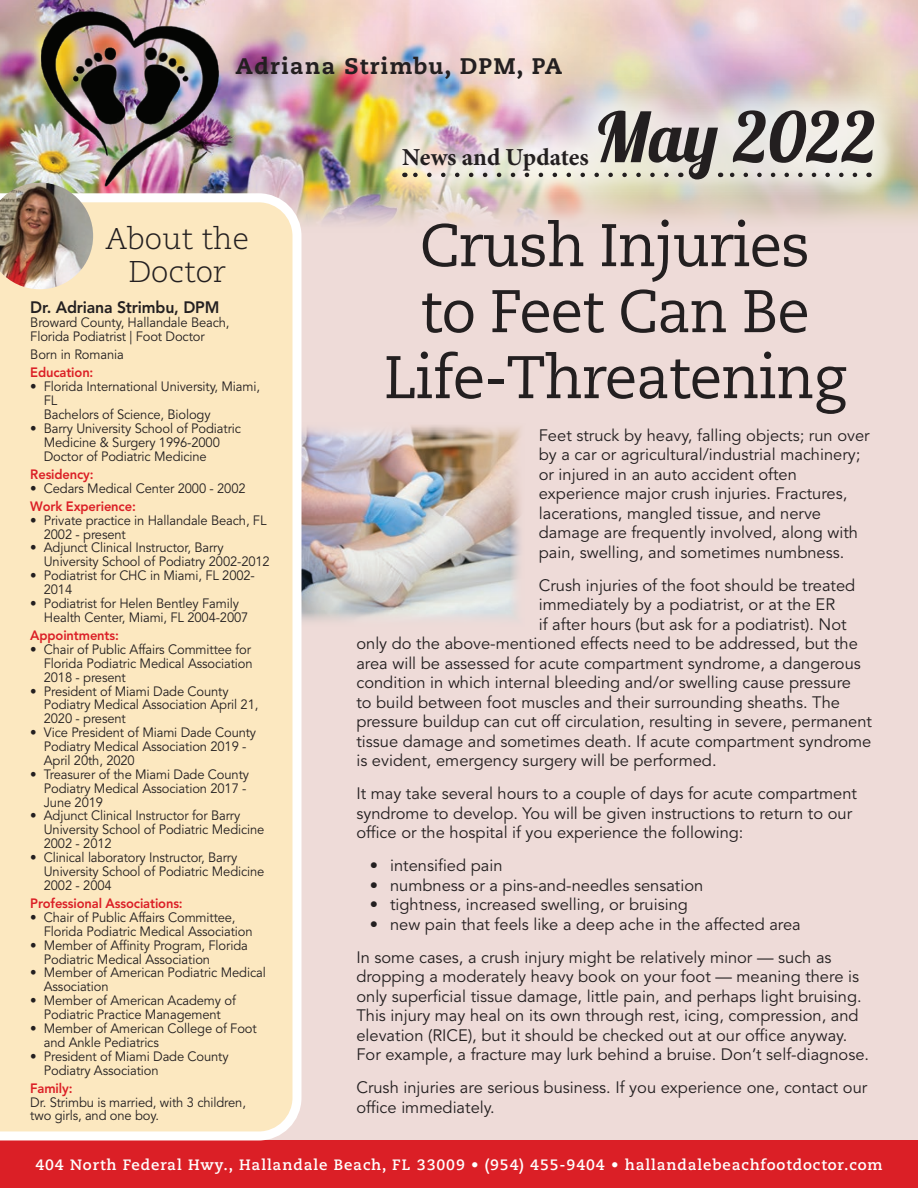
<style>
.page{position:relative;width:918px;height:1188px;background:#fff}
.page>*{position:absolute;margin:0;border:0;box-sizing:border-box;transform-origin:0 0}
.t1{font:69.15px "Lobster 1.3";color:#231f20}
.t2{font:60px/66px "Caecilia LT Std";letter-spacing:-.02em;color:#231f20;text-align:center}
.t3{font:300 30px/33px "Caecilia LT Std";color:#231f20;text-align:center}
.t4{font:700 24.45px "Minion Pro";letter-spacing:-.005em;color:#231f20}
.t5{font:800 22.5px "Caecilia LT Std";letter-spacing:.06em;color:#231f20}
.t6{font:16.5px/19.5px "Avenir LT Std";color:#231f20}
.t7{font:800 16.5px "Avenir LT Std";letter-spacing:-.01em;color:#231f20;scale:.96 1}
.t8{font:700 15px "Caecilia LT Std";letter-spacing:.06em;color:#fff}
.t9{font:13.5px/14px "Avenir LT Std";letter-spacing:-.01em;color:#231f20;scale:.96 1}
.t10{font:800 13.5px "Avenir LT Std";letter-spacing:-.01em;color:#db1f26;scale:.96 1}
</style>
<div class="page">
<div style="left:0;top:0;width:918px;height:1157px;background:#eedbd8"></div>
<img style="left:301px;top:423px;width:220px;height:204px">
<img style="left:0;top:0;width:918px;height:233px">
<div style="left:364px;top:72px;width:548px;height:146px;background:#fff;opacity:.75"></div>
<svg style="left:727px;top:173px;width:128px;height:4px"></svg>
<svg style="left:411px;top:173px;width:256px;height:4px"></svg>
<img style="left:14px;top:1px;width:231px;height:192px">
<div style="left:0;top:1140px;width:918px;height:48px;background:#db1f26"></div>
<div style="left:0;top:193px;width:301px;height:947px;background:#fce8c0"></div>
<img style="left:0;top:183px;width:93px;height:106px">
<h3 class="t5" style="left:236px;top:52px;width:328px">Adriana Strimbu, DPM, PA</h3>
<h3 class="t4" style="left:402px;top:140px;width:188px">News and Updates</h3>
<h1 class="t1" style="left:596px;top:93px;width:282px">May 2022</h1>
<h3 class="t3" style="left:105px;top:223px;width:145px">About the<br>Doctor</h3>
<p class="t7" style="left:30px;top:298px;width:198px">Dr. Adriana Strimbu, DPM</p>
<p class="t9" style="left:30px;top:316px;width:209px">Broward County, Hallandale Beach,<br>Florida Podiatrist | Foot Doctor</p>
<p class="t9" style="left:30px;top:348px;width:99px">Born in Romania</p>
<p class="t10" style="left:30px;top:365px;width:67px">Education:</p>
<p class="t9" style="left:44px;top:380px;width:227px;text-indent:-14px">• Florida International University, Miami,<br>FL<br>Bachelors of Science, Biology</p>
<p class="t9" style="left:44px;top:422px;width:207px;text-indent:-14px">• Barry University School of Podiatric<br>Medicine &amp; Surgery 1996-2000<br>Doctor of Podiatric Medicine</p>
<p class="t10" style="left:30px;top:466px;width:68px">Residency:</p>
<p class="t9" style="left:30px;top:481px;width:226px">• Cedars Medical Center 2000 - 2002</p>
<p class="t10" style="left:30px;top:498px;width:111px">Work Experience:</p>
<p class="t9" style="left:44px;top:513px;width:233px;text-indent:-14px">• Private practice in Hallandale Beach, FL<br>2002 - present</p>
<p class="t9" style="left:44px;top:541px;width:237px;text-indent:-14px">• Adjunct Clinical Instructor, Barry<br>University School of Podiatry 2002-2012</p>
<p class="t9" style="left:44px;top:569px;width:221px;text-indent:-14px">• Podiatrist for CHC in Miami, FL 2002-<br>2014</p>
<p class="t9" style="left:44px;top:597px;width:215px;text-indent:-14px">• Podiatrist for Helen Bentley Family<br>Health Center, Miami, FL 2004-2007</p>
<p class="t10" style="left:30px;top:627px;width:94px">Appointments:</p>
<p class="t9" style="left:44px;top:643px;width:219px;text-indent:-14px">• Chair of Public Affairs Committee for<br>Florida Podiatric Medical Association<br>2018 - present</p>
<p class="t9" style="left:44px;top:684px;width:225px;text-indent:-14px">• President of Miami Dade County<br>Podiatry Medical Association April 21,<br>2020 - present</p>
<p class="t9" style="left:44px;top:726px;width:223px;text-indent:-14px">• Vice President of Miami Dade County<br>Podiatry Medical Association 2019 -<br>April 20th, 2020</p>
<p class="t9" style="left:44px;top:768px;width:215px;text-indent:-14px">• Treasurer of the Miami Dade County<br>Podiatry Medical Association 2017 -<br>June 2019</p>
<p class="t9" style="left:44px;top:809px;width:231px;text-indent:-14px">• Adjunct Clinical Instructor for Barry<br>University School of Podiatric Medicine<br>2002 - 2012</p>
<p class="t9" style="left:44px;top:851px;width:231px;text-indent:-14px">• Clinical laboratory Instructor, Barry<br>University School of Podiatric Medicine<br>2002 - 2004</p>
<p class="t10" style="left:30px;top:895px;width:160px">Professional Associations:</p>
<p class="t9" style="left:44px;top:911px;width:219px;text-indent:-14px">• Chair of Public Affairs Committee,<br>Florida Podiatric Medical Association</p>
<p class="t9" style="left:44px;top:938px;width:214px;text-indent:-14px">• Member of Affinity Program, Florida<br>Podiatric Medical Association</p>
<p class="t9" style="left:44px;top:966px;width:233px;text-indent:-14px">• Member of American Podiatric Medical<br>Association</p>
<p class="t9" style="left:30px;top:994px;width:216px;text-align:center">• Member of American Academy of<br>Podiatric Practice Management</p>
<p class="t9" style="left:44px;top:1022px;width:223px;text-indent:-14px">• Member of American College of Foot and Ankle Pediatrics</p>
<p class="t9" style="left:44px;top:1049px;width:194px;text-indent:-14px">• President of Miami Dade County<br>Podiatry Association</p>
<p class="t10" style="left:30px;top:1080px;width:45px">Family:</p>
<p class="t9" style="left:30px;top:1095px;width:226px">Dr. Strimbu is married, with 3 children, two girls, and one boy.</p>
<h2 class="t2" style="left:384px;top:213px;width:463px">Crush Injuries<br>to Feet Can Be<br>Life-Threatening</h2>
<p class="t6" style="left:539px;top:426px;width:332px">Feet struck by heavy, falling objects; run over by a car or agricultural/industrial machinery; or injured in an auto accident often experience major crush injuries. Fractures, lacerations, mangled tissue, and nerve damage are frequently involved, along with pain, swelling, and sometimes numbness.</p>
<p class="t6" style="left:539px;top:576px;width:318px">Crush injuries of the foot should be treated</p>
<p class="t6" style="left:539px;top:595px;width:298px">immediately by a podiatrist, or at the ER</p>
<p class="t6" style="left:539px;top:615px;width:309px">if after hours (but ask for a podiatrist). Not</p>
<p class="t6" style="left:356px;top:634px;width:503px">only do the above-mentioned effects need to be addressed, but the</p>
<p class="t6" style="left:356px;top:654px;width:506px">area will be assessed for acute compartment syndrome, a dangerous</p>
<p class="t6" style="left:356px;top:673px;width:496px">condition in which internal bleeding and/or swelling cause pressure</p>
<p class="t6" style="left:356px;top:693px;width:485px">to build between foot muscles and their surrounding sheaths. The</p>
<p class="t6" style="left:356px;top:712px;width:517px">pressure buildup can cut off circulation, resulting in severe, permanent</p>
<p class="t6" style="left:356px;top:732px;width:516px">tissue damage and sometimes death. If acute compartment syndrome</p>
<p class="t6" style="left:356px;top:751px;width:362px">is evident, emergency surgery will be performed.</p>
<p class="t6" style="left:356px;top:784px;width:502px">It may take several hours to a couple of days for acute compartment syndrome to develop. You will be given instructions to return to our office or the hospital if you experience the following:</p>
<p class="t6" style="left:370px;top:856px;width:134px">• intensified pain</p>
<p class="t6" style="left:370px;top:876px;width:335px">• numbness or a pins-and-needles sensation</p>
<p class="t6" style="left:370px;top:895px;width:320px">• tightness, increased swelling, or bruising</p>
<p class="t6" style="left:356px;top:908px;width:477px;line-height:33px;text-indent:13px">• new pain that feels like a deep ache in the affected area<br>In some cases, a crush injury might be relatively minor — such as</p>
<p class="t6" style="left:356px;top:967px;width:514px">dropping a moderately heavy book on your foot — meaning there is only superficial tissue damage, little pain, and perhaps light bruising.<br>This injury may heal on its own through rest, icing, compression, and elevation (RICE), but it should be checked out at our office anyway.<br>For example, a fracture may lurk behind a bruise. Don’t self-diagnose.</p>
<p class="t6" style="left:356px;top:1078px;width:513px">Crush injuries are serious business. If you experience one, contact our office immediately.</p>
<p class="t8" style="left:35px;top:1156px;width:849px">404 North Federal Hwy., Hallandale Beach, FL 33009 • (954) 455-9404 • hallandalebeachfootdoctor.com</p>
</div>
